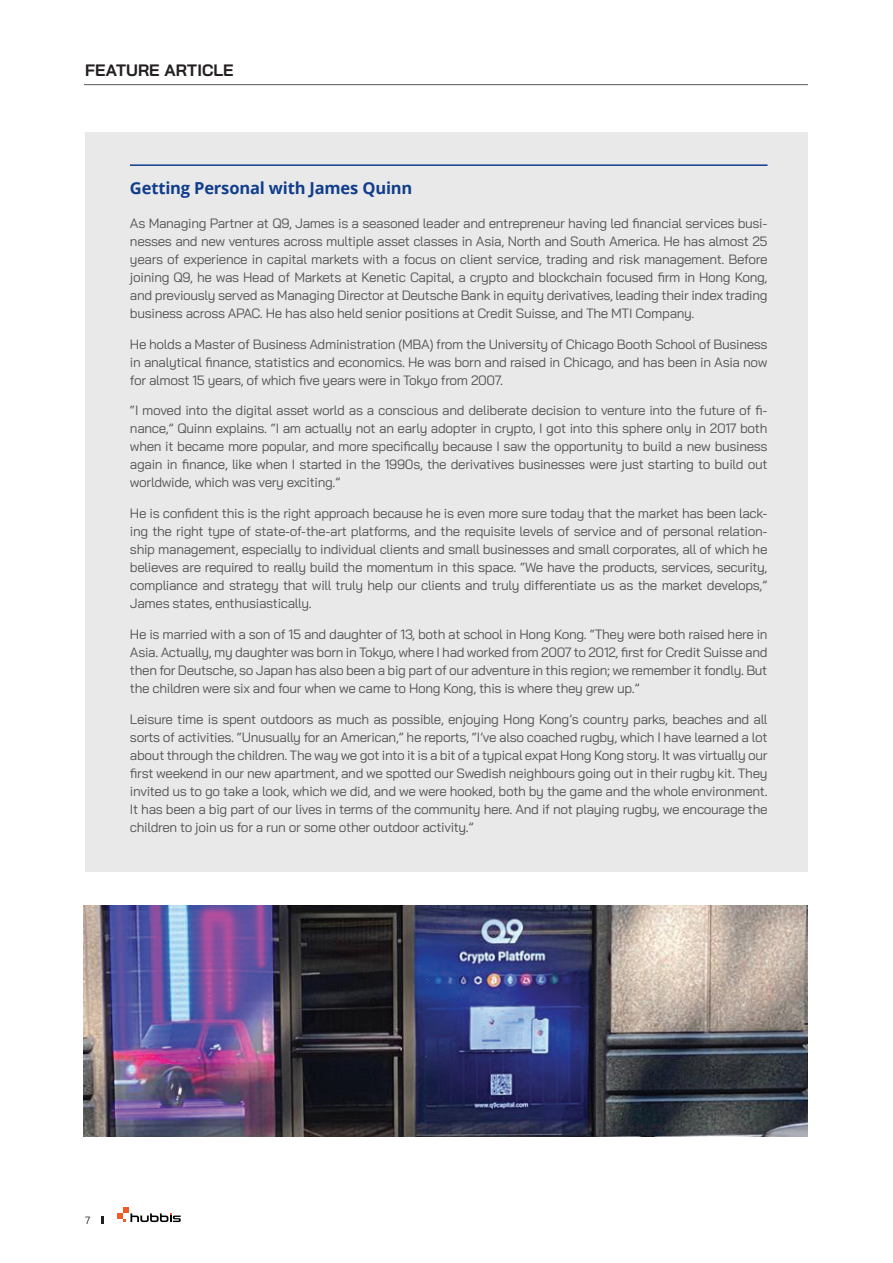
<style>
.page{position:relative;width:893px;height:1263px;background:#fff}
.page>*{position:absolute;margin:0;border:0;box-sizing:border-box;transform-origin:0 0}
.t1{font:700 16.5px "Open Sans";letter-spacing:-.01em;color:#103d8c}
.t2{font:700 16.5px "Bai Jamjuree";letter-spacing:.005em;color:#231f20}
.t3{font:13.5px/18px "Bai Jamjuree";letter-spacing:-.025em;color:#535355;text-align:justify}
.t4{font:10.5px "Bai Jamjuree";color:#231f20}
</style>
<div class="page">
<svg style="left:117px;top:1207px;width:64px;height:15px"></svg>
<svg style="left:101px;top:1216px;width:2px;height:8px"></svg>
<div style="left:85px;top:132px;width:723px;height:740px;background:#e9e9e9"></div>
<hr style="left:130px;top:164px;width:637px;height:2px;background:#103d8c">
<img style="left:84px;top:906px;width:724px;height:231px">
<hr style="left:84px;top:84px;width:724px;height:1px;background:#57585a">
<p class="t2" style="left:85px;top:60px;width:150px">FEATURE ARTICLE</p>
<p class="t1" style="left:130px;top:177px;width:284px">Getting Personal with James Quinn</p>
<p class="t3" style="left:130px;top:214px;width:639px">As Managing Partner at Q9, James is a seasoned leader and entrepreneur having led financial services busi&shy;nesses and new ventures across multiple asset classes in Asia, North and South America. He has almost 25 years of experience in capital markets with a focus on client service, trading and risk management. Before joining Q9, he was Head of Markets at Kenetic Capital, a crypto and blockchain focused firm in Hong Kong, and previously served as Managing Director at Deutsche Bank in equity derivatives, leading their index trading business across APAC. He has also held senior positions at Credit Suisse, and The MTI Company.</p>
<p class="t3" style="left:130px;top:335px;width:639px">He holds a Master of Business Administration (MBA) from the University of Chicago Booth School of Business in analytical finance, statistics and economics. He was born and raised in Chicago, and has been in Asia now for almost 15 years, of which five years were in Tokyo from 2007.</p>
<p class="t3" style="left:130px;top:402px;width:639px">“I moved into the digital asset world as a conscious and deliberate decision to venture into the future of fi&shy;nance,” Quinn explains. “I am actually not an early adopter in crypto, I got into this sphere only in 2017 both when it became more popular, and more specifically because I saw the opportunity to build a new business again in finance, like when I started in the 1990s, the derivatives businesses were just starting to build out worldwide, which was very exciting.”</p>
<p class="t3" style="left:130px;top:504px;width:639px">He is confident this is the right approach because he is even more sure today that the market has been lack&shy;ing the right type of state-of-the-art platforms, and the requisite levels of service and of personal relation&shy;ship management, especially to individual clients and small businesses and small corporates, all of which he believes are required to really build the momentum in this space. “We have the products, services, security, compliance and strategy that will truly help our clients and truly differentiate us as the market develops,” James states, enthusiastically.</p>
<p class="t3" style="left:130px;top:625px;width:639px">He is married with a son of 15 and daughter of 13, both at school in Hong Kong. “They were both raised here in Asia. Actually, my daughter was born in Tokyo, where I had worked from 2007 to 2012, first for Credit Suisse and then for Deutsche, so Japan has also been a big part of our adventure in this region; we remember it fondly. But the children were six and four when we came to Hong Kong, this is where they grew up.”</p>
<p class="t3" style="left:130px;top:710px;width:639px">Leisure time is spent outdoors as much as possible, enjoying Hong Kong’s country parks, beaches and all sorts of activities. “Unusually for an American,” he reports, “I’ve also coached rugby, which I have learned a lot about through the children. The way we got into it is a bit of a typical expat Hong Kong story. It was virtually our first weekend in our new apartment, and we spotted our Swedish neighbours going out in their rugby kit. They invited us to go take a look, which we did, and we were hooked, both by the game and the whole environment.<br>It has been a big part of our lives in terms of the community here. And if not playing rugby, we encourage the children to join us for a run or some other outdoor activity.”</p>
<p class="t4" style="left:85px;top:1211px;width:7px">7</p>
</div>
